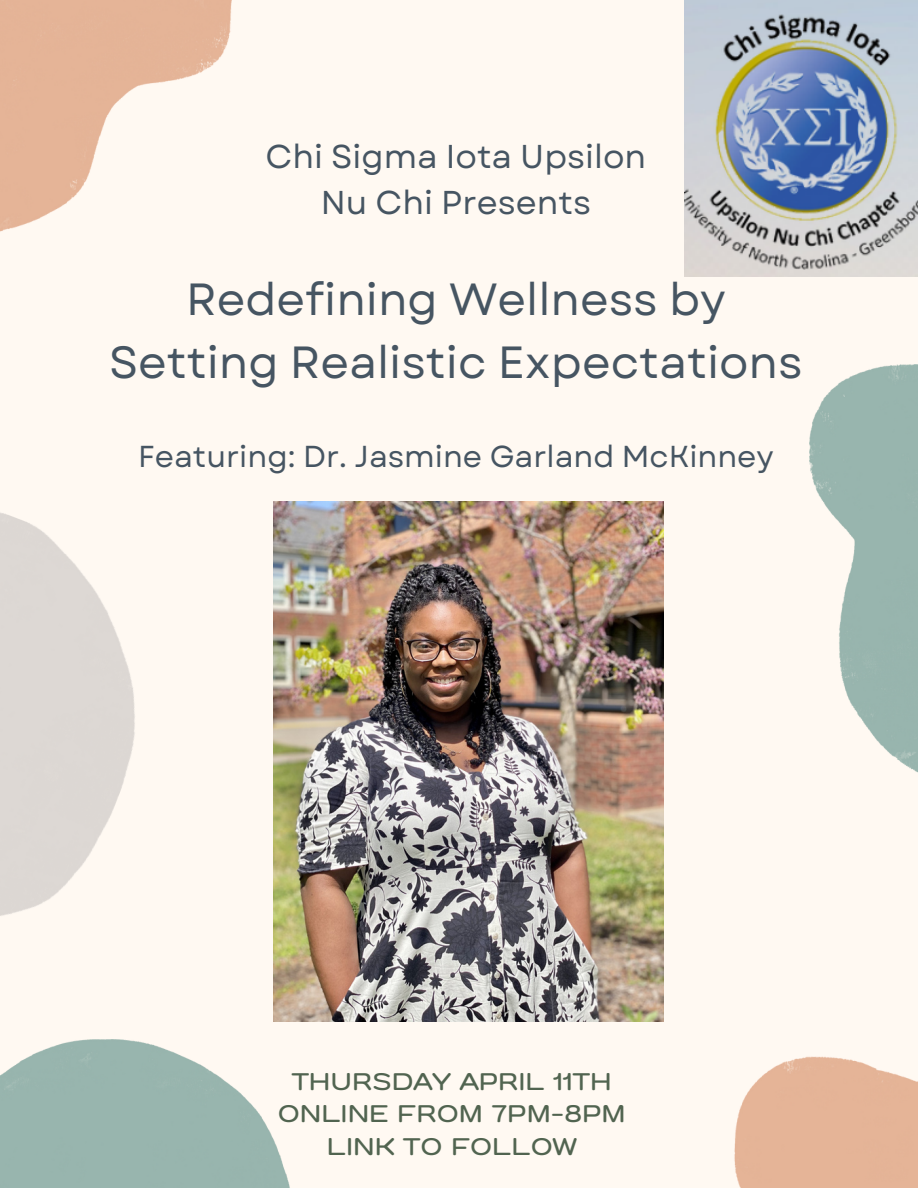
<style>
.page{position:relative;width:918px;height:1188px;background:#fff9f2}
.page>*{position:absolute;margin:0;border:0;box-sizing:border-box;transform-origin:0 0}
.t1{font:45px/63px "Garet";color:#465562;text-align:center}
.t2{font:33px/46.2px "Garet";color:#465562;text-align:center}
.t3{font:30.3px "Garet";color:#465562}
.t4{font:expanded 24px/32.7px "Prachason Neue Mon";color:#516450;text-align:center}
</style>
<div class="page">
<img style="left:0;top:512px;width:135px;height:404px">
<img style="left:0;top:0;width:232px;height:232px">
<img style="left:734px;top:1056px;width:184px;height:132px">
<img style="left:810px;top:365px;width:108px;height:408px">
<img style="left:0;top:1039px;width:290px;height:149px">
<div style="left:138px;top:188px;width:642px;height:812px;background:#fff9f2"></div>
<img style="left:273px;top:502px;width:391px;height:520px">
<img style="left:684px;top:0;width:234px;height:277px">
<p class="t2" style="left:266px;top:133px;width:382px">Chi Sigma Iota Upsilon<br>Nu Chi Presents</p>
<p class="t1" style="left:109px;top:268px;width:695px">Redefining Wellness by<br>Setting Realistic Expectations</p>
<p class="t3" style="left:138px;top:435px;width:637px">Featuring: Dr. Jasmine Garland McKinney</p>
<p class="t4" style="left:278px;top:1066px;width:350px">THURSDAY APRIL 11TH<br>ONLINE FROM 7PM-8PM<br>LINK TO FOLLOW</p>
</div>
